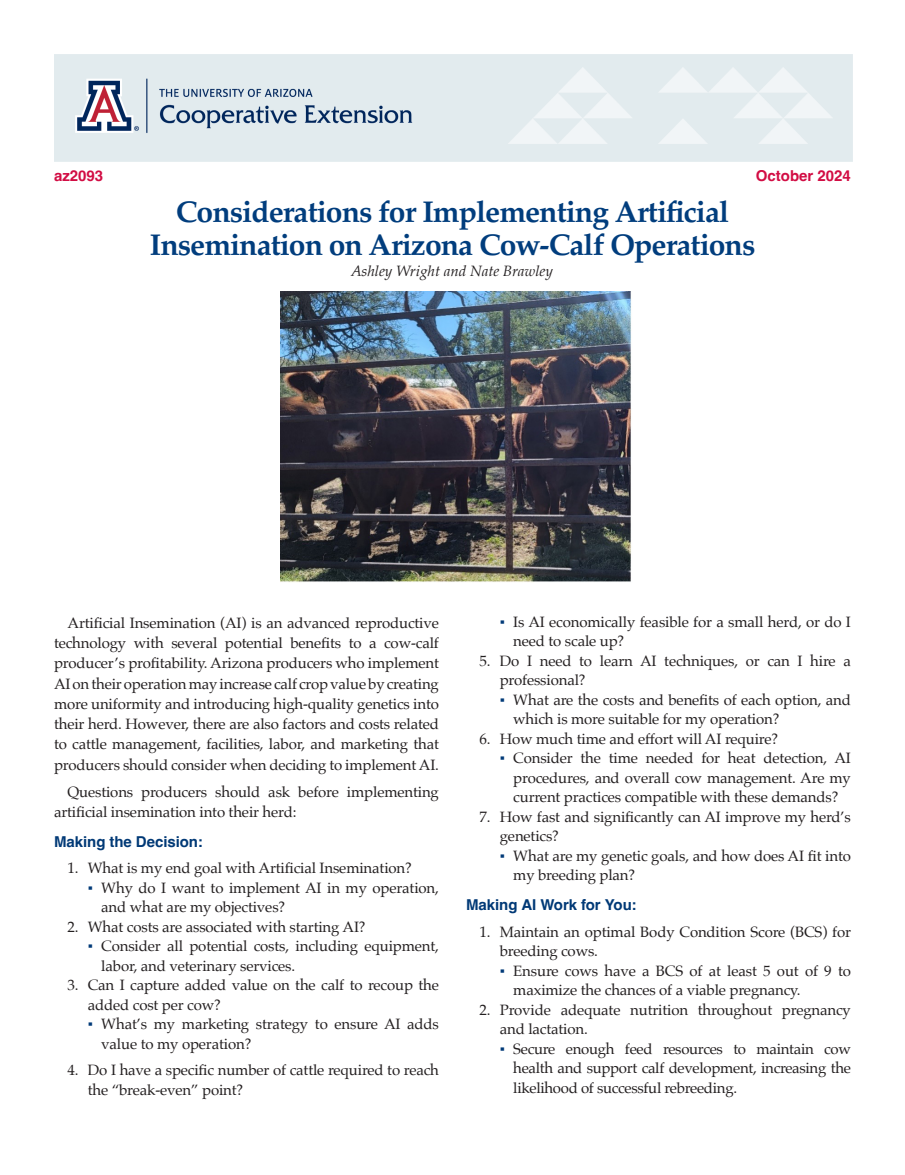
<style>
.page{position:relative;width:905px;height:1175px;background:#fff}
.page>*{position:absolute;margin:0;border:0;box-sizing:border-box;transform-origin:0 0}
.t1{font:700 30px "Palatino";letter-spacing:-.03em;color:#013d7d}
.Body_text{font:15px/19.5px "Palatino";letter-spacing:-.01em;color:#231f20}
.Body_text-2{font:700 15px "Helvetica";letter-spacing:-.005em;color:#013976}
.t2{font:italic 15px "Palatino";color:#231f20}
.t3{font:700 15px "Helvetica";color:#d20d44}
.s1{color:#013a78}
</style>
<div class="page">
<img style="left:54px;top:54px;width:798px;height:107px">
<img style="left:280px;top:291px;width:351px;height:291px">
<p class="t3" style="left:54px;top:166px;width:51px">az2093</p>
<p class="t3" style="left:755px;top:166px;width:97px">October 2024</p>
<p class="t1" style="left:176px;top:186px;width:555px">Considerations for Implementing Artificial</p>
<p class="t1" style="left:150px;top:219px;width:607px">Insemination on Arizona Cow-Calf Operations</p>
<p class="t2" style="left:350px;top:258px;width:204px">Ashley Wright and Nate Brawley</p>
<p class="Body_text" style="left:54px;top:612px;width:386px;line-height:20.2px;text-align:justify;text-indent:14px">Artificial Insemination (AI) is an advanced reproductive technology with several potential benefits to a cow-calf producer’s profitability. Arizona producers who implement AI on their operation may increase calf crop value by creating more uniformity and introducing high-quality genetics into their herd. However, there are also factors and costs related to cattle management, facilities, labor, and marketing that producers should consider when deciding to implement AI.</p>
<p class="Body_text" style="left:54px;top:781px;width:386px;line-height:20.2px;text-indent:14px">Questions producers should ask before implementing artificial insemination into their herd:</p>
<p class="Body_text-2" style="left:54px;top:832px;width:150px">Making the Decision:</p>
<p class="Body_text" style="left:68px;top:858px;width:346px">1. What is my end goal with Artificial Insemination?</p>
<p class="Body_text" style="left:101px;top:877px;width:339px;text-indent:-14px"><span class="s1">▪</span> Why do I want to implement AI in my operation, and what are my objectives?</p>
<p class="Body_text" style="left:68px;top:916px;width:299px">2. What costs are associated with starting AI?</p>
<p class="Body_text" style="left:101px;top:936px;width:339px;text-indent:-14px"><span class="s1">▪</span> Consider all potential costs, including equipment, labor, and veterinary services.</p>
<p class="Body_text" style="left:88px;top:975px;width:353px;text-indent:-20px">3. Can I capture added value on the calf to recoup the added cost per cow?</p>
<p class="Body_text" style="left:101px;top:1014px;width:339px;text-indent:-14px"><span class="s1">▪</span> What’s my marketing strategy to ensure AI adds value to my operation?</p>
<p class="Body_text" style="left:88px;top:1060px;width:353px;text-indent:-20px">4. Do I have a specific number of cattle required to reach the “break-even” point?</p>
<p class="Body_text" style="left:513px;top:612px;width:339px;text-indent:-14px"><span class="s1">▪</span> Is AI economically feasible for a small herd, or do I need to scale up?</p>
<p class="Body_text" style="left:500px;top:651px;width:353px;text-indent:-20px">5. Do I need to learn AI techniques, or can I hire a professional?</p>
<p class="Body_text" style="left:513px;top:690px;width:339px;text-indent:-14px"><span class="s1">▪</span> What are the costs and benefits of each option, and which is more suitable for my operation?</p>
<p class="Body_text" style="left:479px;top:729px;width:300px">6. How much time and effort will AI require?</p>
<p class="Body_text" style="left:513px;top:748px;width:339px;text-align:justify;text-indent:-14px"><span class="s1">▪</span> Consider the time needed for heat detection, AI procedures, and overall cow management. Are my current practices compatible with these demands?</p>
<p class="Body_text" style="left:500px;top:807px;width:353px;text-indent:-20px">7. How fast and significantly can AI improve my herd’s genetics?</p>
<p class="Body_text" style="left:513px;top:846px;width:339px;text-indent:-14px"><span class="s1">▪</span> What are my genetic goals, and how does AI fit into my breeding plan?</p>
<p class="Body_text-2" style="left:466px;top:896px;width:172px">Making AI Work for You:</p>
<p class="Body_text" style="left:500px;top:921px;width:353px;text-indent:-20px">1. Maintain an optimal Body Condition Score (BCS) for breeding cows.</p>
<p class="Body_text" style="left:513px;top:960px;width:339px;text-indent:-14px"><span class="s1">▪</span> Ensure cows have a BCS of at least 5 out of 9 to maximize the chances of a viable pregnancy.</p>
<p class="Body_text" style="left:500px;top:999px;width:352px;text-indent:-20px">2. Provide adequate nutrition throughout pregnancy and lactation.</p>
<p class="Body_text" style="left:513px;top:1038px;width:339px;text-align:justify;text-indent:-14px"><span class="s1">▪</span> Secure enough feed resources to maintain cow health and support calf development, increasing the likelihood of successful rebreeding.</p>
</div>
